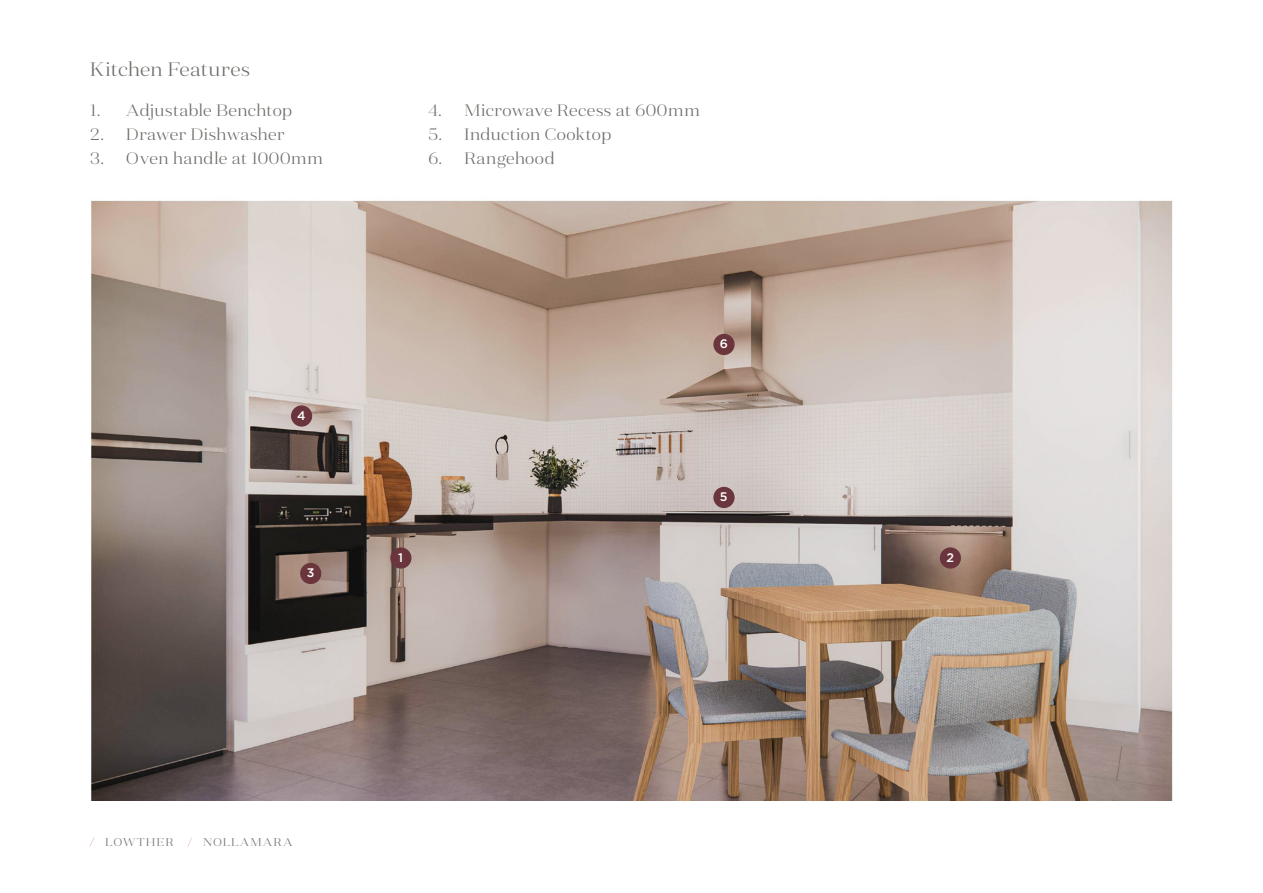
<style>
.page{position:relative;width:1263px;height:893px;background:#fff}
.page>*{position:absolute;margin:0;border:0;box-sizing:border-box;transform-origin:0 0}
.t1{font:300 19.5px "Fiorina Title";letter-spacing:-.02em;color:#6f6c68}
.t2{font:300 16.5px "Fiorina Title";letter-spacing:-.015em;color:#6f6c68}
.t3{font:500 12.45px "Gotham";color:#fff}
.t4{font:300 11.25px "Fiorina Title";letter-spacing:.09em;color:#6f6c68}
.s1{color:#a94b55}
</style>
<div class="page">
<img style="left:91px;top:200px;width:1082px;height:600px">
<div style="left:300px;top:563px;width:21px;height:21px;background:#6b353d;border-radius:50%"></div>
<div style="left:291px;top:405px;width:21px;height:22px;background:#6b353d;border-radius:50%"></div>
<div style="left:390px;top:547px;width:21px;height:22px;background:#6b353d;border-radius:50%"></div>
<div style="left:713px;top:487px;width:22px;height:21px;background:#6b353d;border-radius:50%"></div>
<div style="left:713px;top:334px;width:22px;height:21px;background:#6b353d;border-radius:50%"></div>
<div style="left:940px;top:547px;width:21px;height:22px;background:#6b353d;border-radius:50%"></div>
<p class="t1" style="left:90px;top:57px;width:162px">Kitchen Features</p>
<p class="t2" style="left:90px;top:100px;width:204px">1. Adjustable Benchtop</p>
<p class="t2" style="left:90px;top:124px;width:196px">2. Drawer Dishwasher</p>
<p class="t2" style="left:90px;top:148px;width:235px">3. Oven handle at 1000mm</p>
<p class="t3" style="left:297px;top:407px;width:10px">4</p>
<p class="t3" style="left:307px;top:565px;width:9px">3</p>
<p class="t2" style="left:428px;top:100px;width:273px">4. Microwave Recess at 600mm</p>
<p class="t2" style="left:428px;top:124px;width:185px">5. Induction Cooktop</p>
<p class="t2" style="left:428px;top:148px;width:128px">6. Rangehood</p>
<p class="t3" style="left:398px;top:549px;width:6px">1</p>
<p class="t3" style="left:720px;top:336px;width:10px">6</p>
<p class="t3" style="left:720px;top:489px;width:9px">5</p>
<p class="t4" style="left:90px;top:834px;width:85px"><span class="s1">/</span> LOWTHER</p>
<p class="t4" style="left:188px;top:834px;width:106px"><span class="s1">/</span> NOLLAMARA</p>
<p class="t3" style="left:946px;top:549px;width:9px">2</p>
</div>
